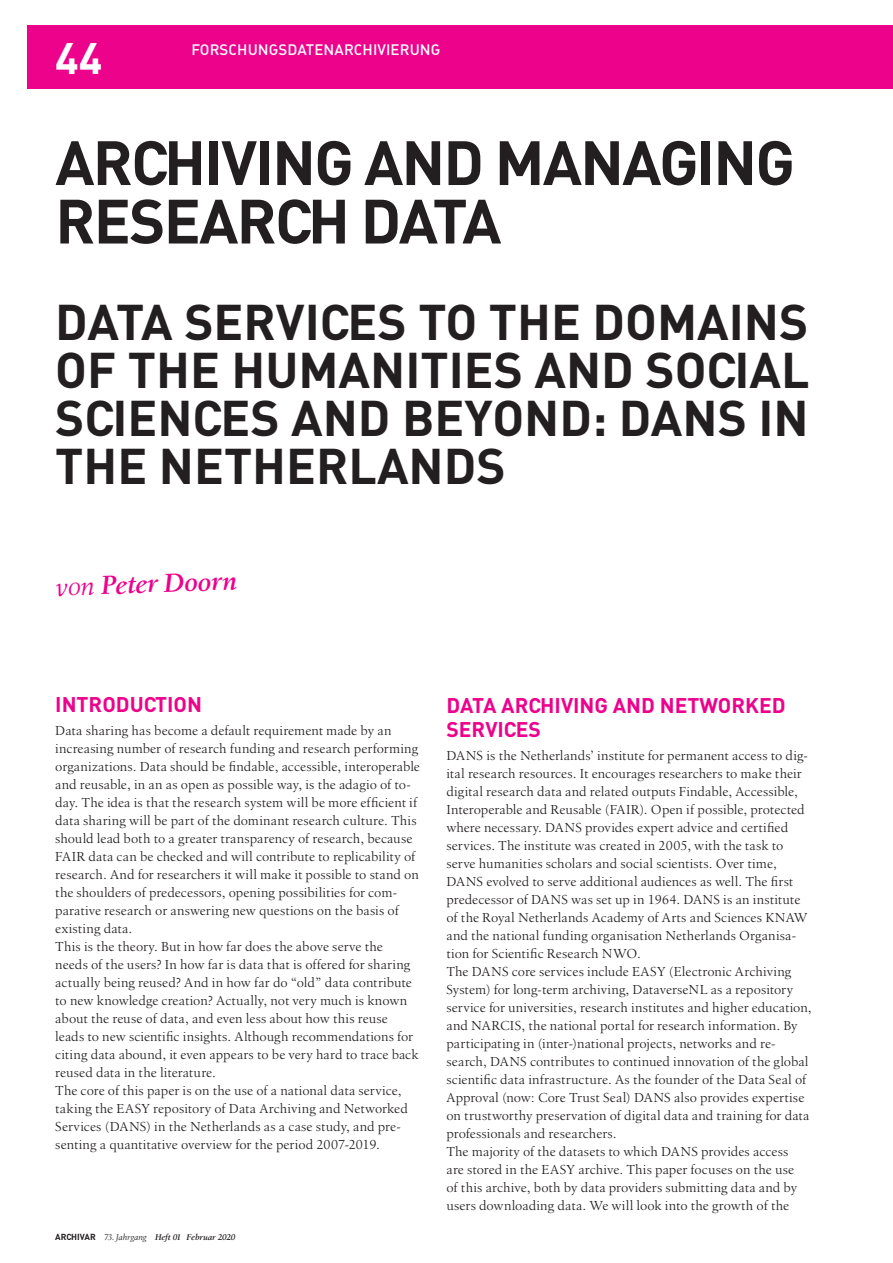
<style>
.page{position:relative;width:893px;height:1263px;background:#fff}
.page>*{position:absolute;margin:0;border:0;box-sizing:border-box;transform-origin:0 0}
.t1{font:700 61.5px/58.5px "DIN";letter-spacing:.055em;color:#231f20}
.t2{font:700 49.5px/48px "DIN";letter-spacing:.085em;color:#231f20;text-align:justify}
.t3{font:700 43.5px "DIN";color:#fff}
.t4{font:italic 600 27px "Birka";color:#ed028c}
.t5{font:700 21px/24px "DIN";letter-spacing:.055em;color:#ed028c}
.t6{font:15px "DIN Medium Alternate";letter-spacing:.005em;color:#fff}
.t7{font:13.5px/18px "Birka";letter-spacing:.01em;color:#231f20}
.t8{font:italic 600 8.7px "Birka";letter-spacing:-.02em;color:#231f20}
.s1{font-weight:400}
.s2{font-family:"DIN";font-weight:700;font-style:normal}
</style>
<div class="page">
<div style="left:28px;top:25px;width:865px;height:64px;background:#ed028c"></div>
<h3 class="t3" style="left:55px;top:29px;width:49px">44</h3>
<p class="t6" style="left:191px;top:39px;width:48px">FORSCHU</p>
<p class="t6" style="left:258px;top:39px;width:86px">NGSDATENARCHI</p>
<p class="t6" style="left:378px;top:39px;width:18px">VIERU</p>
<p class="t6" style="left:420px;top:39px;width:22px">NG</p>
<p class="t6" style="left:191px;top:39px;width:150px">LITERATURBERICHTE</p>
<h1 class="t1" style="left:55px;top:131px;width:741px">ARCHIVING AND MANAGING<br>RESEA</h1>
<h1 class="t1" style="left:237px;top:190px;width:260px">RCH DATA</h1>
<h2 class="t2" style="left:55px;top:296px;width:756px">DATA SE RVICES TO THE DO MAINS OF THE HUMANITIES AND SOCIAL SCIENCES AND BEYOND: DANS IN THE NETHERLANDS</h2>
<h3 class="t4" style="left:55px;top:571px;width:183px;rotate:-2deg"><span class="s1">von</span> Peter Doorn</h3>
<h3 class="t5" style="left:55px;top:692px;width:148px">I NTRODUCTION</h3>
<p class="t7" style="left:55px;top:721px;width:366px">Data sharing has become a default requirement made by an increasing number of research funding and research performing organizations. Data should be findable, accessible, interoperable and reusable, in an as open as possible way, is the adagio of to&shy;day. The idea is that the research system will be more efficient if data sharing will be part of the dominant research culture. This should lead both to a greater transparency of research, because FAIR data can be checked and will contribute to replicability of research. And for researchers it will make it possible to stand on the shoulders of predecessors, opening possibilities for com&shy;parative research or answering new questions on the basis of existing data.<br>This is the theory. But in how far does the above serve the<br>needs of the users? In how far is data that is offered for sharing actually being reused? And in how far do “old” data contribute to new knowledge creation? Actually, not very much is known about the reuse of data, and even less about how this reuse leads to new scientific insights. Although recommendations for citing data abound, it even appears to be very hard to trace back reused data in the literature.<br>The core of this paper is on the use of a national data service, taking the EASY repository of Data Archiving and Networked Services (DANS) in the Netherlands as a case study, and pre&shy;senting a quantitative overview for the period 2007-2019.</p>
<p class="t8" style="left:55px;top:1232px;width:182px"><span class="s2">ARCHIVAR</span> <span class="s1">73. Jahrgang</span> Heft 01 Februar 2020</p>
<h3 class="t5" style="left:446px;top:693px;width:326px">DATA ARCHIVING AND NETWO RKED<br>SERVICES</h3>
<p class="t7" style="left:446px;top:746px;width:367px">DANS is the Netherlands’ institute for permanent access to dig&shy;ital research resources. It encourages researchers to make their digital research data and related outputs Findable, Accessible, Interoperable and Reusable (FAIR). Open if possible, protected where necessary. DANS provides expert advice and certified services. The institute was created in 2005, with the task to serve humanities scholars and social scientists. Over time, DANS evolved to serve additional audiences as well. The first predecessor of DANS was set up in 1964. DANS is an institute of the Royal Netherlands Academy of Arts and Sciences KNAW and the national funding organisation Netherlands Organisa&shy;tion for Scientific Research NWO.<br>The DANS core services include EASY (Electronic Archiving System) for long-term archiving, DataverseNL as a repository service for universities, research institutes and higher education, and NARCIS, the national portal for research information. By participating in (inter-)national projects, networks and re&shy;search, DANS contributes to continued innovation of the global scientific data infrastructure. As the founder of the Data Seal of Approval (now: Core Trust Seal) DANS also provides expertise on trustworthy preservation of digital data and training for data professionals and researchers.<br>The majority of the datasets to which DANS provides access<br>are stored in the EASY archive. This paper focuses on the use<br>of this archive, both by data providers submitting data and by users downloading data. We will look into the growth of the</p>
</div>
